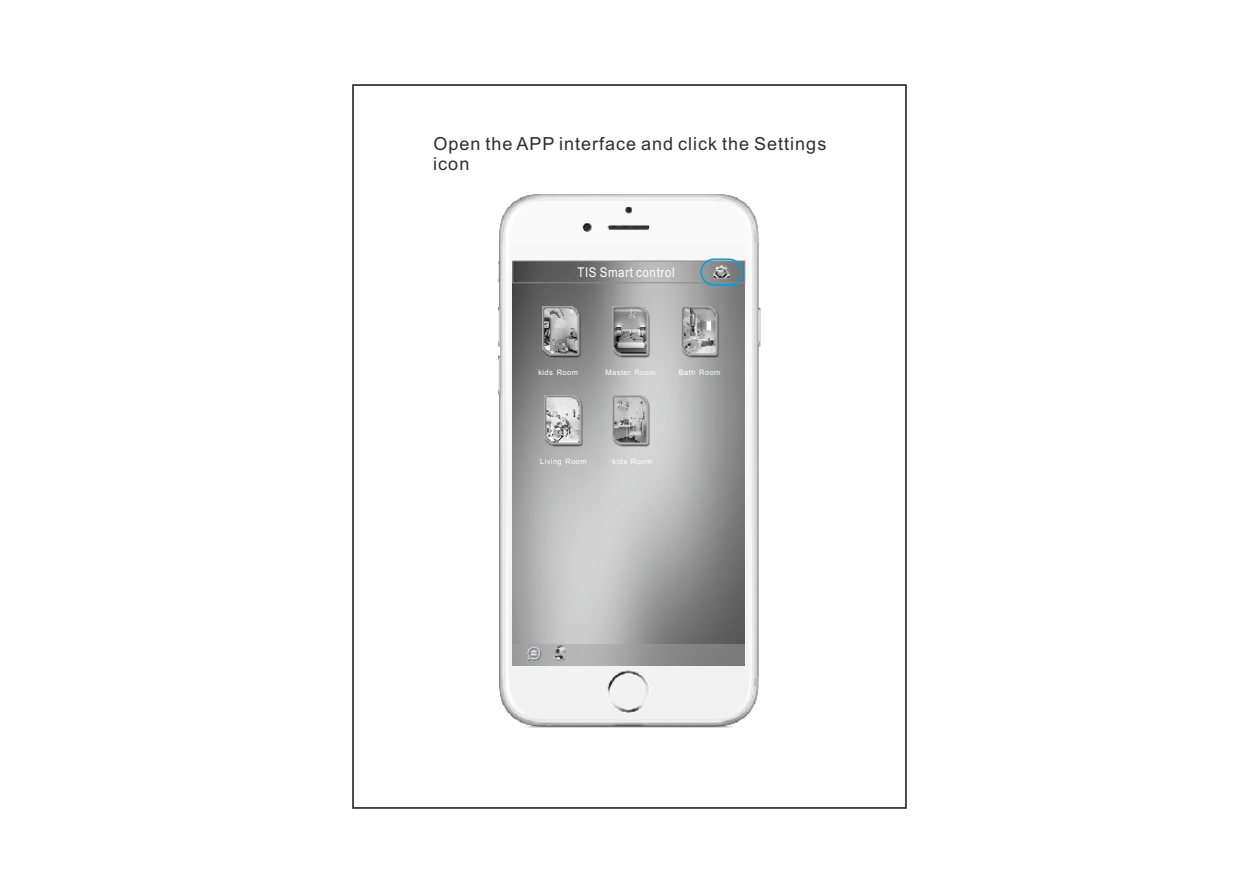
<style>
.page{position:relative;width:1259px;height:893px;background:#fff}
.page>*{position:absolute;margin:0;border:0;box-sizing:border-box;transform-origin:0 0}
.t1{font:18px/20.1px "Arial";letter-spacing:.055em;color:#332b2b}
.t2{font:13.5px "Arial";letter-spacing:.055em;color:#fff;scale:.85 1}
.t3{font:7.5px "Arial";letter-spacing:.055em;color:#fff}
</style>
<div class="page">
<svg style="left:352px;top:84px;width:555px;height:725px"></svg>
<img style="left:499px;top:194px;width:261px;height:534px">
<div style="left:511px;top:243px;width:235px;height:18px;background:#f7f7f7"></div>
<img style="left:513px;top:263px;width:232px;height:381px">
<div style="left:512px;top:261px;width:233px;height:22px;border:1px solid #8c8c8c"></div>
<div style="left:513px;top:644px;width:232px;height:21px;background:#a1a1a1;opacity:.5"></div>
<img style="left:712px;top:263px;width:18px;height:18px">
<img style="left:523px;top:643px;width:21px;height:21px">
<img style="left:549px;top:643px;width:22px;height:22px">
<img style="left:543px;top:306px;width:38px;height:53px">
<img style="left:612px;top:396px;width:38px;height:52px">
<img style="left:545px;top:396px;width:38px;height:52px">
<img style="left:681px;top:306px;width:38px;height:53px">
<img style="left:612px;top:306px;width:38px;height:53px">
<div style="left:700px;top:258px;width:43px;height:28px;border:2px solid #00a3e8;border-radius:13px"></div>
<h1 class="t1" style="left:433px;top:136px;width:394px">Open the APP interface and click the Settings icon</h1>
<h2 class="t2" style="left:577px;top:267px;width:116px">TIS Smart control</h2>
<p class="t3" style="left:538px;top:370px;width:41px">kids Room</p>
<p class="t3" style="left:605px;top:370px;width:52px">Master Room</p>
<p class="t3" style="left:679px;top:370px;width:43px">Bath Room</p>
<p class="t3" style="left:540px;top:458px;width:48px">Living Room</p>
<p class="t3" style="left:612px;top:458px;width:41px">kids Room</p>
</div>
